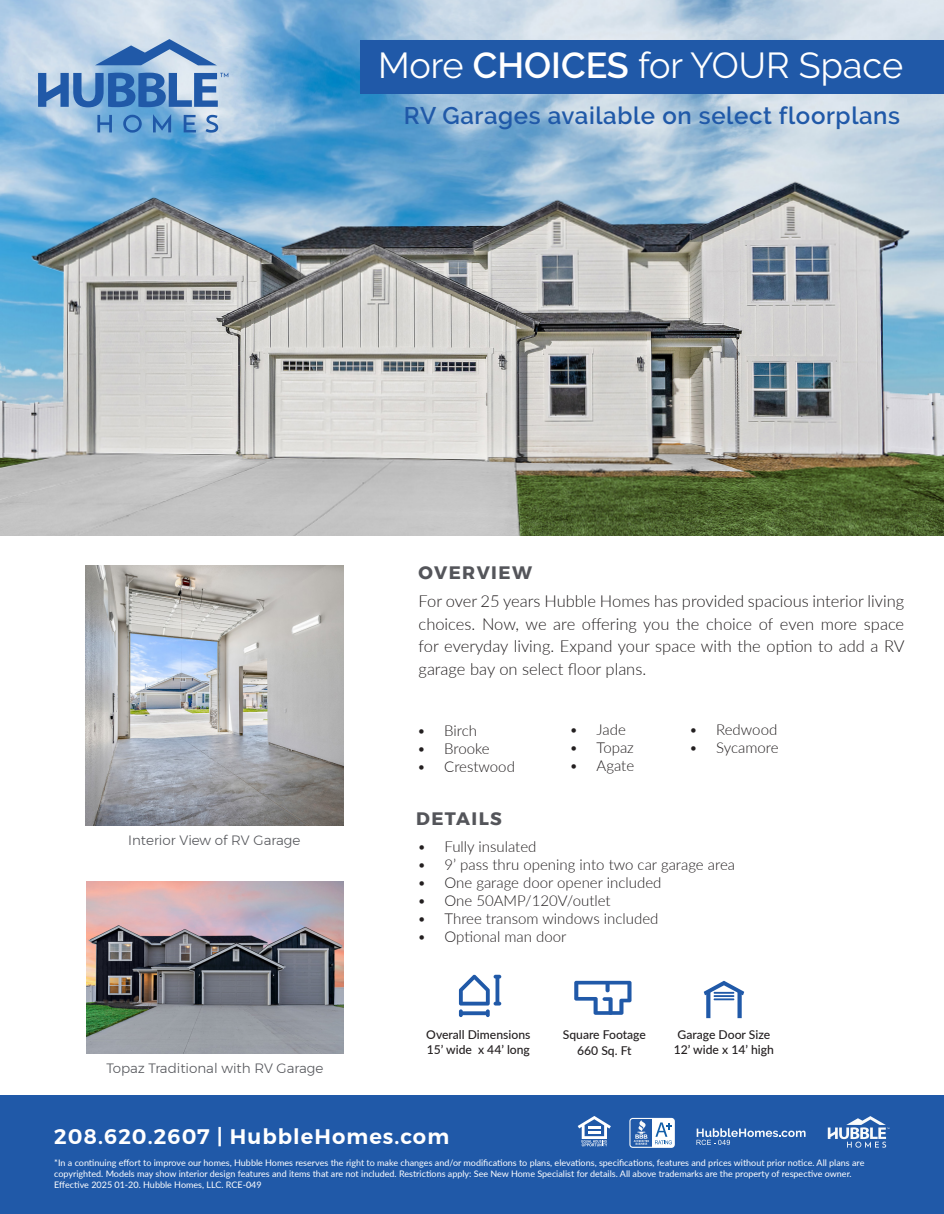
<style>
.page{position:relative;width:944px;height:1214px;background:#fff}
.page>*{position:absolute;margin:0;border:0;box-sizing:border-box;transform-origin:0 0}
.t1{font:36px "Raleway";color:#fff}
.t2{font:600 24px "Raleway";letter-spacing:.025em;color:#2059a8}
.t3{font:600 21px "Montserrat";letter-spacing:.05em;color:#fff}
.t4{font:700 18px "Montserrat";letter-spacing:.08em;color:#54555a}
.t5{font:300 16.5px/22.5px "Lato";color:#231f20;text-align:justify}
.t6{font:300 15px "Lato";color:#231f20}
.t7{font:300 13.5px "Montserrat";color:#54555a}
.t8{font:500 12.15px/14.5px "Lato";color:#231f20;text-align:center}
.t9{font:9px/10.8px "Lato";color:#fff}
.s1{font-weight:600}
</style>
<div class="page">
<img style="left:0;top:0;width:944px;height:536px">
<svg style="left:97px;top:115px;width:15px;height:17px"></svg>
<svg style="left:123px;top:115px;width:19px;height:18px"></svg>
<svg style="left:153px;top:114px;width:18px;height:18px"></svg>
<svg style="left:184px;top:115px;width:12px;height:17px"></svg>
<svg style="left:205px;top:115px;width:13px;height:18px"></svg>
<svg style="left:95px;top:39px;width:122px;height:26px"></svg>
<svg style="left:38px;top:73px;width:190px;height:34px"></svg>
<div style="left:0;top:1095px;width:944px;height:119px;background:#2059a8"></div>
<svg style="left:696px;top:1128px;width:109px;height:17px"></svg>
<svg style="left:827px;top:1116px;width:62px;height:31px"></svg>
<div style="left:629px;top:1117px;width:45px;height:30px;border:1px solid #f9fafa;border-radius:3px"></div>
<svg style="left:633px;top:1118px;width:41px;height:29px"></svg>
<svg style="left:577px;top:1116px;width:34px;height:30px"></svg>
<img style="left:86px;top:566px;width:257px;height:259px">
<img style="left:86px;top:881px;width:258px;height:172px">
<svg style="left:459px;top:974px;width:42px;height:43px"></svg>
<svg style="left:574px;top:980px;width:57px;height:34px"></svg>
<svg style="left:605px;top:981px;width:4px;height:11px"></svg>
<svg style="left:703px;top:980px;width:41px;height:38px"></svg>
<hr style="left:713px;top:991px;width:21px;height:2px;background:#2059a8">
<hr style="left:713px;top:998px;width:21px;height:2px;background:#2059a8">
<hr style="left:713px;top:995px;width:21px;height:2px;background:#2059a8">
<div style="left:360px;top:40px;width:584px;height:54px;background:#2059a8"></div>
<h1 class="t1" style="left:378px;top:45px;width:527px">More <span class="s1">CHOICES</span> for YOUR Space</h1>
<h2 class="t2" style="left:404px;top:102px;width:497px">RV Garages available on select floorplans</h2>
<h3 class="t4" style="left:418px;top:558px;width:115px">OVERVIEW</h3>
<h3 class="t5" style="left:418px;top:589px;width:487px">For over 25 years Hubble Homes has provided spacious interior living choices. Now, we are offering you the choice of even more space for everyday living. Expand your space with the option to add a RV garage bay on select floor plans.</h3>
<h3 class="t7" style="left:128px;top:830px;width:174px">Interior View of RV Garage</h3>
<h3 class="t7" style="left:106px;top:1058px;width:218px">Topaz Traditional with RV Garage</h3>
<h3 class="t6" style="left:417px;top:720px;width:61px">• Birch</h3>
<h3 class="t6" style="left:417px;top:738px;width:74px">• Brooke</h3>
<h3 class="t6" style="left:417px;top:756px;width:99px">• Crestwood</h3>
<h3 class="t4" style="left:416px;top:804px;width:87px">DETAILS</h3>
<h3 class="t6" style="left:569px;top:719px;width:58px">• Jade</h3>
<h3 class="t6" style="left:569px;top:737px;width:66px">• Topaz</h3>
<h3 class="t6" style="left:569px;top:755px;width:66px">• Agate</h3>
<h3 class="t6" style="left:689px;top:719px;width:90px">• Redwood</h3>
<h3 class="t6" style="left:689px;top:737px;width:91px">• Sycamore</h3>
<h3 class="t6" style="left:417px;top:836px;width:120px">• Fully insulated</h3>
<h3 class="t6" style="left:417px;top:854px;width:319px">• 9’ pass thru opening into two car garage area</h3>
<h3 class="t6" style="left:417px;top:872px;width:245px">• One garage door opener included</h3>
<h3 class="t6" style="left:417px;top:890px;width:195px">• One 50AMP/120V/outlet</h3>
<h3 class="t6" style="left:417px;top:908px;width:242px">• Three transom windows included</h3>
<h3 class="t6" style="left:417px;top:926px;width:150px">• Optional man door</h3>
<h3 class="t8" style="left:426px;top:1027px;width:106px;text-align:left">Overall Dimensions<br>15’ wide x 44’ long</h3>
<h3 class="t8" style="left:563px;top:1026px;width:85px;line-height:16px">Square Footage<br>660 Sq. Ft</h3>
<h3 class="t8" style="left:673px;top:1027px;width:102px">Garage Door Size<br>12’ wide x 14’ high</h3>
<h3 class="t3" style="left:54px;top:1120px;width:396px">208.620.2607 | HubbleHomes.com</h3>
<p class="t9" style="left:54px;top:1157px;width:811px">*In a continuing effort to improve our homes, Hubble Homes reserves the right to make changes and/or modifications to plans, elevations, specifications, features and prices without prior notice. All plans are copyrighted. Models may show interior design features and items that are not included. Restrictions apply: See New Home Specialist for details. All above trademarks are the property of respective owner.<br>Effective 2025 01-20. Hubble Homes, LLC. RCE-049</p>
</div>
